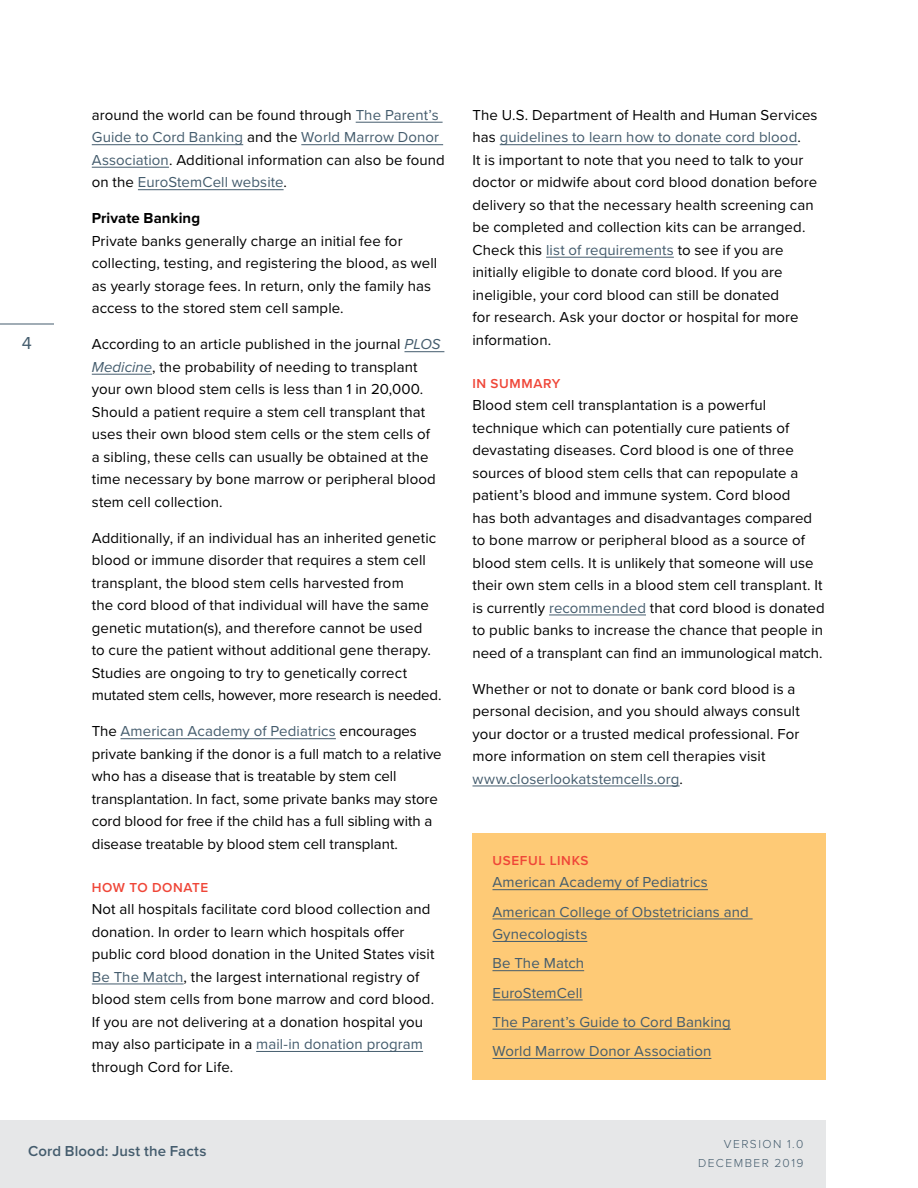
<style>
.page{position:relative;width:918px;height:1188px;background:#fff}
.page>*{position:absolute;margin:0;border:0;box-sizing:border-box;transform-origin:0 0}
.t1{font:18px "Proxima Nova";color:#445c6d}
.t2{font:15px/22.5px "Proxima Nova";letter-spacing:.005em;color:#000}
.t3{font:15px/29.2px "Proxima Nova";letter-spacing:.01em;color:#445c6d}
.t4{font:600 15px "Proxima Nova";letter-spacing:.01em;color:#445c6d}
.t5{font:700 15px "Proxima Nova";letter-spacing:.005em;color:#000}
.t6{font:600 13.5px "Proxima Nova";letter-spacing:.045em;color:#ef4638}
.t7{font:300 12px/19.5px "Proxima Nova";letter-spacing:.12em;color:#445c6d;text-align:right}
.s1{color:#445c6d}
.s2{font-style:italic;color:#445c6d}
</style>
<div class="page">
<hr style="left:0;top:324px;width:54px;height:1px;background:#445c6d">
<div style="left:0;top:1120px;width:826px;height:68px;background:#e6e7e8"></div>
<div style="left:472px;top:834px;width:354px;height:246px;background:#feca76"></div>
<hr style="left:356px;top:122px;width:87px;height:1px;background:#445c6d">
<hr style="left:92px;top:144px;width:151px;height:1px;background:#445c6d">
<hr style="left:301px;top:144px;width:142px;height:1px;background:#445c6d">
<hr style="left:92px;top:167px;width:77px;height:1px;background:#445c6d">
<hr style="left:138px;top:189px;width:146px;height:1px;background:#445c6d">
<hr style="left:404px;top:351px;width:40px;height:1px;background:#445c6d">
<hr style="left:92px;top:374px;width:60px;height:1px;background:#445c6d">
<hr style="left:121px;top:738px;width:215px;height:1px;background:#445c6d">
<hr style="left:92px;top:984px;width:92px;height:1px;background:#445c6d">
<hr style="left:256px;top:1051px;width:167px;height:1px;background:#445c6d">
<hr style="left:500px;top:144px;width:298px;height:1px;background:#445c6d">
<hr style="left:546px;top:257px;width:128px;height:1px;background:#445c6d">
<hr style="left:549px;top:615px;width:97px;height:1px;background:#445c6d">
<hr style="left:472px;top:786px;width:208px;height:1px;background:#445c6d">
<hr style="left:492px;top:889px;width:216px;height:1px;background:#445c6d">
<hr style="left:492px;top:919px;width:261px;height:1px;background:#445c6d">
<hr style="left:492px;top:941px;width:95px;height:1px;background:#445c6d">
<hr style="left:492px;top:970px;width:92px;height:1px;background:#445c6d">
<hr style="left:492px;top:1000px;width:91px;height:1px;background:#445c6d">
<hr style="left:492px;top:1029px;width:239px;height:1px;background:#445c6d">
<hr style="left:492px;top:1058px;width:219px;height:1px;background:#445c6d">
<p class="t1" style="left:22px;top:330px;width:12px">4</p>
<p class="t2" style="left:92px;top:103px;width:355px">around the world can be found through <span class="s1">The Parent’s Guide to Cord Banking</span> and the <span class="s1">World Marrow Donor Association</span>. Additional information can also be found on the <span class="s1">EuroStemCell website</span>.</p>
<p class="t5" style="left:92px;top:207px;width:110px">Private Banking</p>
<p class="t2" style="left:92px;top:229px;width:347px">Private banks generally charge an initial fee for collecting, testing, and registering the blood, as well as yearly storage fees. In return, only the family has access to the stored stem cell sample.</p>
<p class="t2" style="left:92px;top:332px;width:350px">According to an article published in the journal <span class="s2">PLOS Medicine</span>, the probability of needing to transplant your own blood stem cells is less than 1 in 20,000.<br>Should a patient require a stem cell transplant that uses their own blood stem cells or the stem cells of a sibling, these cells can usually be obtained at the time necessary by bone marrow or peripheral blood stem cell collection.</p>
<p class="t2" style="left:92px;top:526px;width:351px">Additionally, if an individual has an inherited genetic blood or immune disorder that requires a stem cell transplant, the blood stem cells harvested from<br>the cord blood of that individual will have the same genetic mutation(s), and therefore cannot be used<br>to cure the patient without additional gene therapy.<br>Studies are ongoing to try to genetically correct mutated stem cells, however, more research is needed.</p>
<p class="t2" style="left:92px;top:719px;width:351px">The <span class="s1">American Academy of Pediatrics</span> encourages private banking if the donor is a full match to a relative who has a disease that is treatable by stem cell transplantation. In fact, some private banks may store cord blood for free if the child has a full sibling with a disease treatable by blood stem cell transplant.</p>
<p class="t6" style="left:92px;top:877px;width:118px">HOW TO DONATE</p>
<p class="t2" style="left:92px;top:897px;width:344px">Not all hospitals facilitate cord blood collection and donation. In order to learn which hospitals offer public cord blood donation in the United States visit <span class="s1">Be The Match</span>, the largest international registry of blood stem cells from bone marrow and cord blood.<br>If you are not delivering at a donation hospital you may also participate in a <span class="s1">mail-in donation program </span>through Cord for Life.</p>
<p class="t2" style="left:472px;top:103px;width:347px">The U.S. Department of Health and Human Services has <span class="s1">guidelines to learn how to donate cord blood</span>.<br>It is important to note that you need to talk to your doctor or midwife about cord blood donation before delivery so that the necessary health screening can be completed and collection kits can be arranged.<br>Check this <span class="s1">list of requirements</span> to see if you are initially eligible to donate cord blood. If you are ineligible, your cord blood can still be donated<br>for research. Ask your doctor or hospital for more information.</p>
<p class="t6" style="left:472px;top:373px;width:90px">IN SUMMARY</p>
<p class="t2" style="left:472px;top:393px;width:354px">Blood stem cell transplantation is a powerful technique which can potentially cure patients of devastating diseases. Cord blood is one of three sources of blood stem cells that can repopulate a patient’s blood and immune system. Cord blood<br>has both advantages and disadvantages compared to bone marrow or peripheral blood as a source of blood stem cells. It is unlikely that someone will use their own stem cells in a blood stem cell transplant. It is currently <span class="s1">recommended</span> that cord blood is donated to public banks to increase the chance that people in need of a transplant can find an immunological match.</p>
<p class="t2" style="left:472px;top:677px;width:329px">Whether or not to donate or bank cord blood is a personal decision, and you should always consult your doctor or a trusted medical professional. For more information on stem cell therapies visit <span class="s1">www.closerlookatstemcells.org</span>.</p>
<p class="t6" style="left:492px;top:850px;width:98px">USEFUL LINKS</p>
<p class="t3" style="left:492px;top:867px;width:258px">American Academy of Pediatrics<br>American College of Obstetricians and</p>
<p class="t3" style="left:492px;top:919px;width:240px">Gynecologists<br>Be The Match<br>EuroStemCell<br>The Parent’s Guide to Cord Banking<br>World Marrow Donor Association</p>
<p class="t4" style="left:28px;top:1140px;width:180px">Cord Blood: Just the Facts</p>
<p class="t7" style="left:698px;top:1134px;width:107px">VERSION 1.0<br>DECEMBER 2019</p>
</div>
